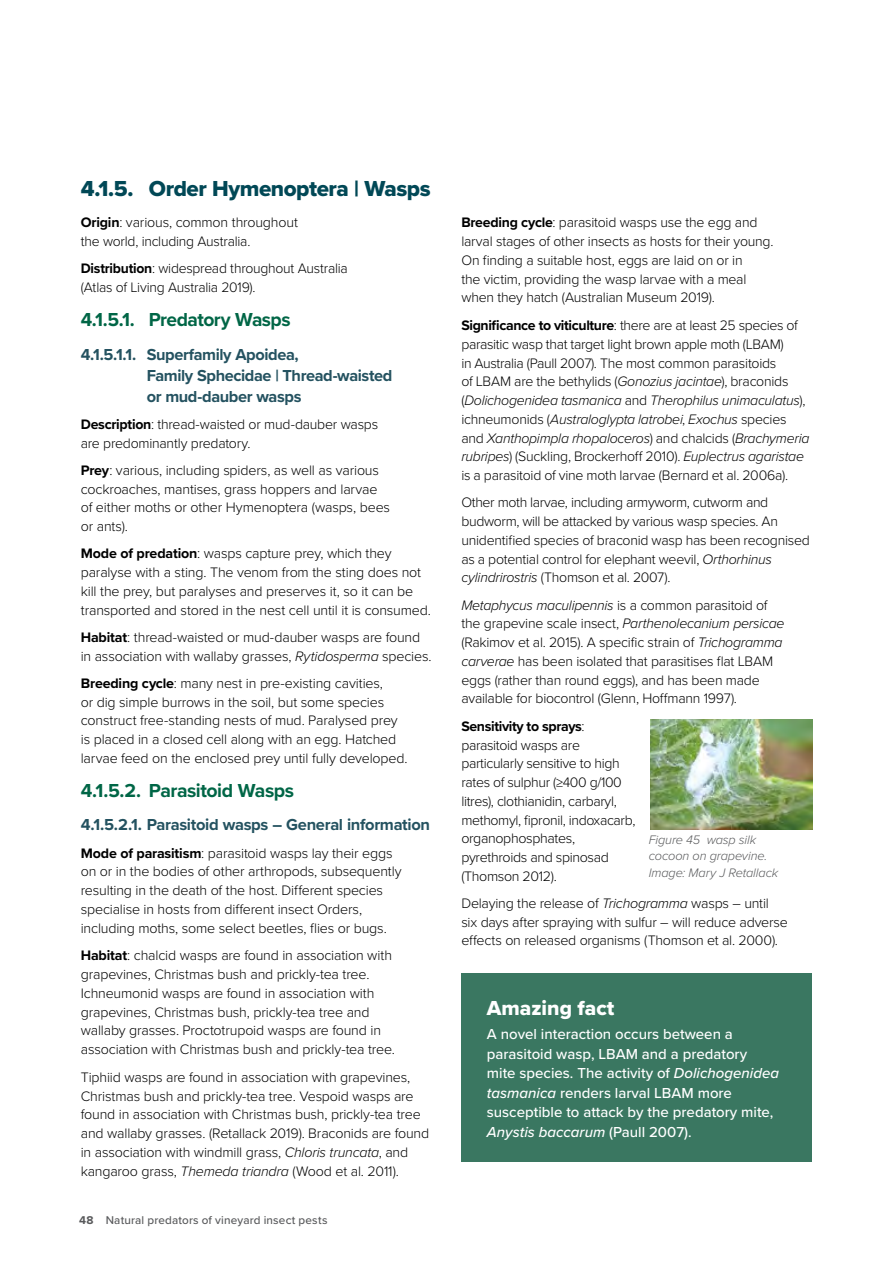
<style>
.page{position:relative;width:893px;height:1263px;background:#fff}
.page>*{position:absolute;margin:0;border:0;box-sizing:border-box;transform-origin:0 0}
.t1{font:22.5px "Proxima Nova Extrabld";letter-spacing:-.02em;color:#014856}
.t2{font:21px "Proxima Nova Extrabld";color:#fff}
.t3{font:700 19.5px "Proxima Nova";letter-spacing:-.025em;color:#006646}
.t4{font:700 16.5px/21px "Proxima Nova";letter-spacing:-.02em;color:#245260}
.t5{font:500 15px/19.5px "Proxima Nova";color:#fff}
.t6{font:300 14.25px/18.8px "Proxima Nova";letter-spacing:-.015em;color:#000}
.t7{font:italic 300 12.75px/16.5px "Proxima Nova";letter-spacing:-.01em;color:#58595b}
.t8{font:500 11.7px "Proxima Nova";letter-spacing:.015em;color:#58595b}
.s1{font-weight:700}
.s2{font-style:italic}
</style>
<div class="page">
<div style="left:461px;top:973px;width:351px;height:189px;background:#3a7761"></div>
<img style="left:651px;top:719px;width:161px;height:111px">
<h1 class="t1" style="left:81px;top:172px;width:351px">4.1.5. Order Hymenoptera | Wasps</h1>
<p class="t6" style="left:81px;top:212px;width:219px"><span class="s1">Origin</span>: various, common throughout the world, including Australia.</p>
<p class="t6" style="left:81px;top:258px;width:269px"><span class="s1">Distribution</span>: widespread throughout Australia (Atlas of Living Australia 2019).</p>
<h3 class="t3" style="left:81px;top:305px;width:211px">4.1.5.1. Predatory Wasps</h3>
<p class="t4" style="left:147px;top:343px;width:247px;text-indent:-66px">4.1.5.1.1. Superfamily Apoidea,<br>Family Sphecidae | Thread-waisted or mud-dauber wasps</p>
<p class="t6" style="left:81px;top:414px;width:299px"><span class="s1">Description</span>: thread-waisted or mud-dauber wasps are predominantly predatory.</p>
<p class="t6" style="left:81px;top:460px;width:311px"><span class="s1">Prey</span>: various, including spiders, as well as various cockroaches, mantises, grass hoppers and larvae of either moths or other Hymenoptera (wasps, bees or ants).</p>
<p class="t6" style="left:81px;top:543px;width:352px"><span class="s1">Mode of predation</span>: wasps capture prey, which they paralyse with a sting. The venom from the sting does not kill the prey, but paralyses and preserves it, so it can be transported and stored in the nest cell until it is consumed.</p>
<p class="t6" style="left:81px;top:627px;width:352px"><span class="s1">Habitat</span>: thread-waisted or mud-dauber wasps are found in association with wallaby grasses, <span class="s2">Rytidosperma</span> species.</p>
<p class="t6" style="left:81px;top:673px;width:328px"><span class="s1">Breeding cycle</span>: many nest in pre-existing cavities,<br>or dig simple burrows in the soil, but some species construct free-standing nests of mud. Paralysed prey is placed in a closed cell along with an egg. Hatched larvae feed on the enclosed prey until fully developed.</p>
<h3 class="t3" style="left:81px;top:775px;width:215px">4.1.5.2. Parasitoid Wasps</h3>
<p class="t4" style="left:81px;top:814px;width:351px">4.1.5.2.1. Parasitoid wasps – General information</p>
<p class="t6" style="left:81px;top:843px;width:322px"><span class="s1">Mode of parasitism</span>: parasitoid wasps lay their eggs on or in the bodies of other arthropods, subsequently resulting in the death of the host. Different species specialise in hosts from different insect Orders, including moths, some select beetles, flies or bugs.</p>
<p class="t6" style="left:81px;top:945px;width:316px"><span class="s1">Habitat</span>: chalcid wasps are found in association with grapevines, Christmas bush and prickly-tea tree.<br>Ichneumonid wasps are found in association with grapevines, Christmas bush, prickly-tea tree and wallaby grasses. Proctotrupoid wasps are found in association with Christmas bush and prickly-tea tree.</p>
<p class="t6" style="left:81px;top:1067px;width:350px">Tiphiid wasps are found in association with grapevines, Christmas bush and prickly-tea tree. Vespoid wasps are found in association with Christmas bush, prickly-tea tree and wallaby grasses. (Retallack 2019). Braconids are found in association with windmill grass, <span class="s2">Chloris truncata</span>, and kangaroo grass, <span class="s2">Themeda triandra</span> (Wood et al. 2011).</p>
<p class="t8" style="left:79px;top:1211px;width:250px"><span class="s1">48</span> Natural predators of vineyard insect pests</p>
<p class="t6" style="left:461px;top:212px;width:314px"><span class="s1">Breeding cycle</span>: parasitoid wasps use the egg and larval stages of other insects as hosts for their young.<br>On finding a suitable host, eggs are laid on or in<br>the victim, providing the wasp larvae with a meal when they hatch (Australian Museum 2019).</p>
<p class="t6" style="left:461px;top:315px;width:350px"><span class="s1">Significance to viticulture</span>: there are at least 25 species of parasitic wasp that target light brown apple moth (LBAM)<br>in Australia (Paull 2007). The most common parasitoids<br>of LBAM are the bethylids (<span class="s2">Gonozius jacintae</span>), braconids (<span class="s2">Dolichogenidea tasmanica</span> and <span class="s2">Therophilus unimaculatus</span>), ichneumonids (<span class="s2">Australoglypta latrobei</span>, <span class="s2">Exochus</span> species and <span class="s2">Xanthopimpla rhopaloceros</span>) and chalcids (<span class="s2">Brachymeria rubripes</span>) (Suckling, Brockerhoff 2010). <span class="s2">Euplectrus agaristae </span>is a parasitoid of vine moth larvae (Bernard et al. 2006a).</p>
<p class="t6" style="left:461px;top:492px;width:350px">Other moth larvae, including armyworm, cutworm and budworm, will be attacked by various wasp species. An unidentified species of braconid wasp has been recognised as a potential control for elephant weevil, <span class="s2">Orthorhinus cylindrirostris</span> (Thomson et al. 2007).</p>
<p class="t6" style="left:461px;top:595px;width:325px"><span class="s2">Metaphycus maculipennis</span> is a common parasitoid of the grapevine scale insect, <span class="s2">Parthenolecanium persicae </span>(Rakimov et al. 2015). A specific strain of <span class="s2">Trichogramma carverae</span> has been isolated that parasitises flat LBAM eggs (rather than round eggs), and has been made available for biocontrol (Glenn, Hoffmann 1997).</p>
<p class="t6" style="left:461px;top:716px;width:176px"><span class="s1">Sensitivity to sprays</span>: parasitoid wasps are particularly sensitive to high rates of sulphur (≥400 g/100 litres), clothianidin, carbaryl, methomyl, fipronil, indoxacarb, organophosphates, pyrethroids and spinosad (Thomson 2012).</p>
<p class="t6" style="left:461px;top:893px;width:328px">Delaying the release of <span class="s2">Trichogramma</span> wasps – until six days after spraying with sulfur – will reduce adverse effects on released organisms (Thomson et al. 2000).</p>
<p class="t7" style="left:649px;top:830px;width:131px">Figure 45 wasp silk cocoon on grapevine.<br>Image: Mary J Retallack</p>
<h2 class="t2" style="left:487px;top:993px;width:129px">Amazing fact</h2>
<p class="t5" style="left:487px;top:1024px;width:294px">A novel interaction occurs between a parasitoid wasp, LBAM and a predatory mite species. The activity of <span class="s2">Dolichogenidea tasmanica</span> renders larval LBAM more susceptible to attack by the predatory mite, <span class="s2">Anystis baccarum</span> (Paull 2007).</p>
</div>
